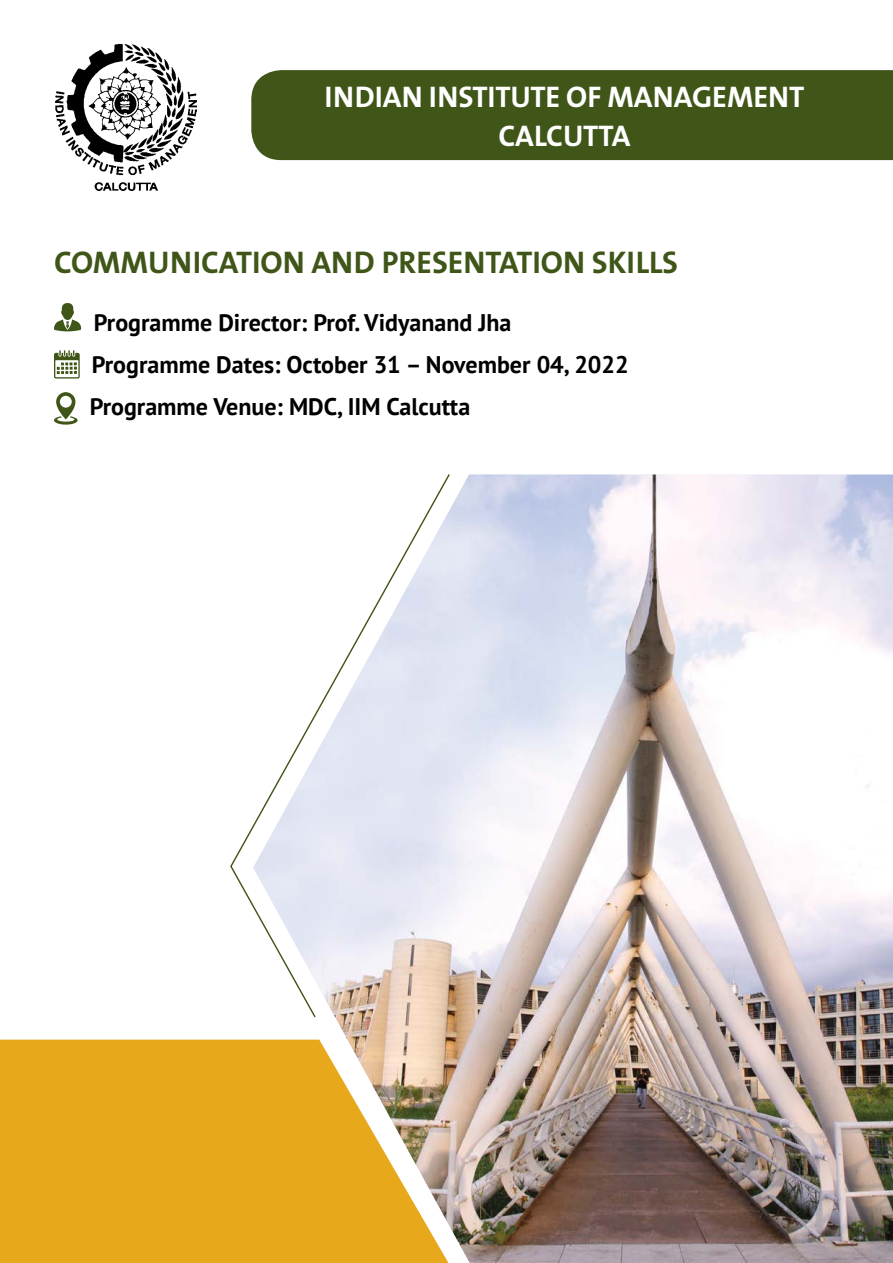
<style>
.page{position:relative;width:893px;height:1263px;background:#fff}
.page>*{position:absolute;margin:0;border:0;box-sizing:border-box;transform-origin:0 0}
.t1{font:700 31.5px "The Sans B7";color:#3f5618}
.t2{font:700 30px/39px "The Sans B7";color:#fff;text-align:center}
.t3{font:700 24px/41.8px "PT Sans";color:#000}
</style>
<div class="page">
<div style="left:251px;top:70px;width:642px;height:90px;background:#3f5618"></div>
<div style="left:0;top:1040px;width:253px;height:223px;background:#e8a81c"></div>
<svg style="left:54px;top:303px;width:27px;height:28px"></svg>
<svg style="left:54px;top:350px;width:26px;height:29px"></svg>
<svg style="left:54px;top:392px;width:24px;height:33px"></svg>
<img style="left:55px;top:44px;width:142px;height:146px">
<img style="left:253px;top:474px;width:640px;height:789px">
<svg style="left:230px;top:474px;width:221px;height:545px"></svg>
<p class="t2" style="left:325px;top:78px;width:481px">INDIAN I NSTITUTE OF MANAGEMENT<br>CALCUTTA</p>
<h1 class="t1" style="left:54px;top:245px;width:625px">COMMUNICATION AND PRESENTATION SKI LLS</h1>
<p class="t3" style="left:90px;top:302px;width:540px">Programme Director: Prof. Vidyanand Jha<br>Programme Dates: October 31 – November 04, 2022<br>Programme Venue: MDC, IIM Calcutta</p>
</div>
